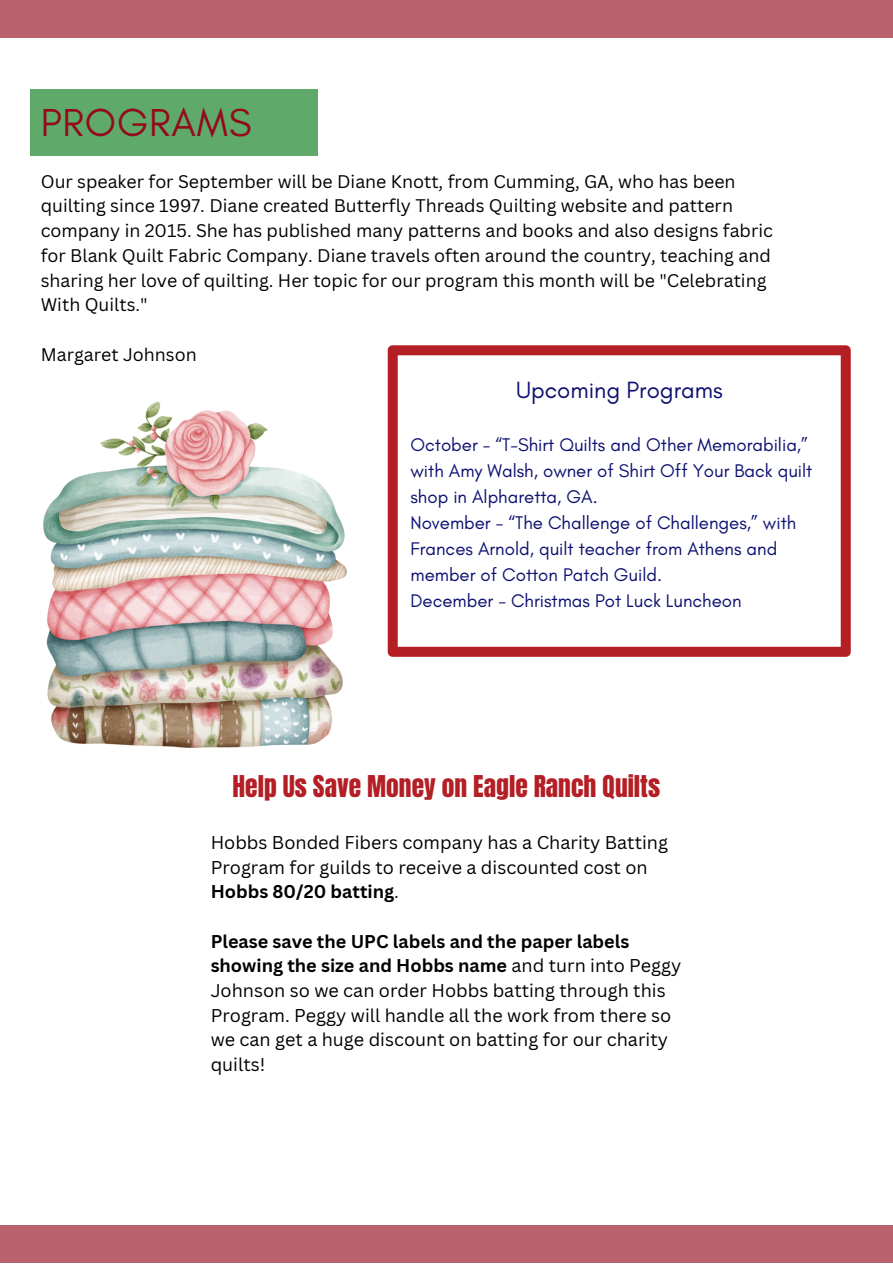
<style>
.page{position:relative;width:893px;height:1264px;background:#fff}
.page>*{position:absolute;margin:0;border:0;box-sizing:border-box;transform-origin:0 0}
.t1{font:39.75px "Glacial Indifference";letter-spacing:.02em;color:#930a1c}
.t2{font:25.5px "Anton";color:#b41e25}
.t3{font:24px "Glacial Indifference";color:#0c1070}
.t4{font:18.6px/26.1px "Glacial Indifference";color:#0c1070}
.t5{font:18px/24.6px "Canva Sans";color:#000}
.t6{font:17.7px/24.8px "Canva Sans";color:#000}
.s1{font-weight:700}
</style>
<div class="page">
<div style="left:0;top:1225px;width:892px;height:37px;background:#b9626d"></div>
<div style="left:0;top:0;width:892px;height:38px;background:#b9626d"></div>
<div style="left:30px;top:89px;width:287px;height:67px;background:#5fa96b"></div>
<svg style="left:387px;top:345px;width:463px;height:311px"></svg>
<img style="left:43px;top:401px;width:304px;height:347px">
<p class="t1" style="left:41px;top:98px;width:212px">PROGRAMS</p>
<p class="t6" style="left:41px;top:168px;width:733px">Our speaker for September will be Diane Knott, from Cumming, GA, who has been quilting since 1997. Diane created Butterfly Threads Quilting website and pattern company in 2015. She has published many patterns and books and also designs fabric for Blank Quilt Fabric Company. Diane travels often around the country, teaching and sharing her love of quilting. Her topic for our program this month will be "Celebrating With Quilts."</p>
<p class="t6" style="left:41px;top:341px;width:157px">Margaret Johnson</p>
<p class="t3" style="left:516px;top:375px;width:208px">Upcoming Programs</p>
<p class="t4" style="left:410px;top:431px;width:403px">October - “T-Shirt Quilts and Other Memorabilia,” with Amy Walsh, owner of Shirt Off Your Back quilt shop in Alpharetta, GA.</p>
<p class="t4" style="left:410px;top:509px;width:387px">November - “The Challenge of Challenges,” with<br>Frances Arnold, quilt teacher from Athens and member of Cotton Patch Guild.</p>
<p class="t4" style="left:410px;top:587px;width:332px">December - Christmas Pot Luck Luncheon</p>
<p class="t2" style="left:232px;top:768px;width:429px">Help Us Save Money on Eagle Ranch Quilts</p>
<p class="t5" style="left:211px;top:829px;width:459px">Hobbs Bonded Fibers company has a Charity Batting<br>Program for guilds to receive a discounted cost on<br><span class="s1">Hobbs 80/20 batting</span>.</p>
<p class="t5" style="left:211px;top:928px;width:472px"><span class="s1">Please save the UPC labels and the paper labels showing the size and Hobbs name</span> and turn into Peggy Johnson so we can order Hobbs batting through this Program. Peggy will handle all the work from there so we can get a huge discount on batting for our charity quilts!</p>
</div>
